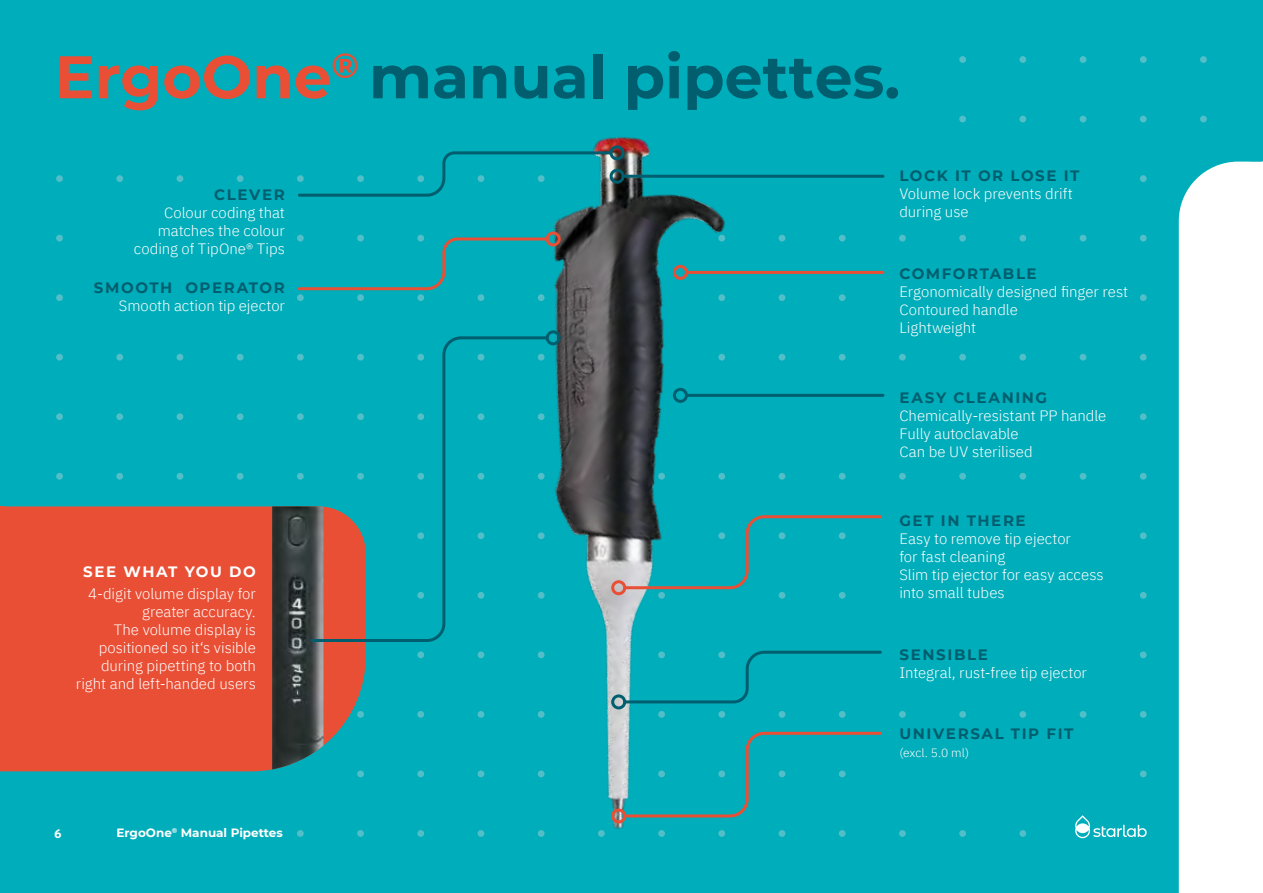
<style>
.page{position:relative;width:1263px;height:893px;background:#fff}
.page>*{position:absolute;margin:0;border:0;box-sizing:border-box;transform-origin:0 0}
.t1{font:700 60px "Montserrat";color:#005e6f}
.t2{font:300 15px/18px "IBM Plex Sans";color:#fff}
.t3{font:700 15px "Montserrat";letter-spacing:.105em;color:#005e6f}
.t4{font:700 13.5px "Drive";color:#fff}
.t5{font:700 12px "Montserrat";color:#fff}
.t6{font:300 12px "IBM Plex Sans";color:#fff}
.s1{color:#e94f35}
.s2{font-family:"Montserrat";font-weight:700;color:#005e6f}
.s3{font-family:"Montserrat";font-weight:700}
</style>
<div class="page">
<div style="left:0;top:0;width:1262px;height:893px;background:#00adba"></div>
<div style="left:1179px;top:162px;width:83px;height:731px;background:#fff"></div>
<svg style="left:1262px;top:0;width:1px;height:161px"></svg>
<div style="left:56px;top:175px;width:7px;height:7px;background:#52bec8;border-radius:50%"></div>
<div style="left:56px;top:235px;width:7px;height:7px;background:#52bec8;border-radius:50%"></div>
<div style="left:56px;top:294px;width:7px;height:7px;background:#52bec8;border-radius:50%"></div>
<div style="left:56px;top:354px;width:7px;height:7px;background:#52bec8;border-radius:50%"></div>
<div style="left:56px;top:413px;width:7px;height:7px;background:#52bec8;border-radius:50%"></div>
<div style="left:56px;top:473px;width:7px;height:7px;background:#52bec8;border-radius:50%"></div>
<div style="left:116px;top:175px;width:7px;height:7px;background:#52bec8;border-radius:50%"></div>
<div style="left:116px;top:354px;width:7px;height:7px;background:#52bec8;border-radius:50%"></div>
<div style="left:116px;top:413px;width:7px;height:7px;background:#52bec8;border-radius:50%"></div>
<div style="left:116px;top:473px;width:7px;height:7px;background:#52bec8;border-radius:50%"></div>
<div style="left:177px;top:175px;width:6px;height:7px;background:#52bec8;border-radius:50%"></div>
<div style="left:177px;top:354px;width:6px;height:7px;background:#52bec8;border-radius:50%"></div>
<div style="left:177px;top:413px;width:6px;height:7px;background:#52bec8;border-radius:50%"></div>
<div style="left:177px;top:473px;width:6px;height:7px;background:#52bec8;border-radius:50%"></div>
<div style="left:959px;top:56px;width:7px;height:7px;background:#52bec8;border-radius:50%"></div>
<div style="left:959px;top:116px;width:7px;height:6px;background:#52bec8;border-radius:50%"></div>
<div style="left:959px;top:235px;width:7px;height:7px;background:#52bec8;border-radius:50%"></div>
<div style="left:959px;top:354px;width:7px;height:7px;background:#52bec8;border-radius:50%"></div>
<div style="left:959px;top:473px;width:7px;height:7px;background:#52bec8;border-radius:50%"></div>
<div style="left:959px;top:711px;width:7px;height:7px;background:#52bec8;border-radius:50%"></div>
<div style="left:1019px;top:56px;width:7px;height:7px;background:#52bec8;border-radius:50%"></div>
<div style="left:1019px;top:116px;width:7px;height:6px;background:#52bec8;border-radius:50%"></div>
<div style="left:1019px;top:235px;width:7px;height:7px;background:#52bec8;border-radius:50%"></div>
<div style="left:1019px;top:354px;width:7px;height:7px;background:#52bec8;border-radius:50%"></div>
<div style="left:1019px;top:473px;width:7px;height:7px;background:#52bec8;border-radius:50%"></div>
<div style="left:1019px;top:711px;width:7px;height:7px;background:#52bec8;border-radius:50%"></div>
<div style="left:1019px;top:830px;width:7px;height:7px;background:#52bec8;border-radius:50%"></div>
<div style="left:1080px;top:56px;width:6px;height:7px;background:#52bec8;border-radius:50%"></div>
<svg style="left:1080px;top:116px;width:6px;height:6px"></svg>
<div style="left:1080px;top:235px;width:6px;height:7px;background:#52bec8;border-radius:50%"></div>
<div style="left:1080px;top:354px;width:6px;height:7px;background:#52bec8;border-radius:50%"></div>
<div style="left:1080px;top:473px;width:6px;height:7px;background:#52bec8;border-radius:50%"></div>
<div style="left:1080px;top:711px;width:6px;height:7px;background:#52bec8;border-radius:50%"></div>
<div style="left:1140px;top:56px;width:7px;height:7px;background:#52bec8;border-radius:50%"></div>
<div style="left:1140px;top:116px;width:7px;height:6px;background:#52bec8;border-radius:50%"></div>
<div style="left:1140px;top:175px;width:7px;height:7px;background:#52bec8;border-radius:50%"></div>
<div style="left:1140px;top:235px;width:7px;height:7px;background:#52bec8;border-radius:50%"></div>
<div style="left:1140px;top:294px;width:7px;height:7px;background:#52bec8;border-radius:50%"></div>
<div style="left:1140px;top:354px;width:7px;height:7px;background:#52bec8;border-radius:50%"></div>
<div style="left:1140px;top:413px;width:7px;height:7px;background:#52bec8;border-radius:50%"></div>
<div style="left:1140px;top:473px;width:7px;height:7px;background:#52bec8;border-radius:50%"></div>
<div style="left:1140px;top:532px;width:7px;height:7px;background:#52bec8;border-radius:50%"></div>
<div style="left:1140px;top:592px;width:7px;height:7px;background:#52bec8;border-radius:50%"></div>
<div style="left:1140px;top:651px;width:7px;height:7px;background:#52bec8;border-radius:50%"></div>
<div style="left:1140px;top:711px;width:7px;height:7px;background:#52bec8;border-radius:50%"></div>
<div style="left:1140px;top:770px;width:7px;height:7px;background:#52bec8;border-radius:50%"></div>
<div style="left:1200px;top:56px;width:7px;height:7px;background:#52bec8;border-radius:50%"></div>
<div style="left:1200px;top:116px;width:7px;height:6px;background:#52bec8;border-radius:50%"></div>
<div style="left:1200px;top:175px;width:7px;height:7px;background:#fff;border-radius:50%"></div>
<div style="left:1200px;top:235px;width:7px;height:7px;background:#fff;border-radius:50%"></div>
<div style="left:1200px;top:294px;width:7px;height:7px;background:#fff;border-radius:50%"></div>
<div style="left:1200px;top:354px;width:7px;height:7px;background:#fff;border-radius:50%"></div>
<div style="left:1200px;top:413px;width:7px;height:7px;background:#fff;border-radius:50%"></div>
<div style="left:1200px;top:473px;width:7px;height:7px;background:#fff;border-radius:50%"></div>
<div style="left:1200px;top:532px;width:7px;height:7px;background:#fff;border-radius:50%"></div>
<div style="left:1200px;top:592px;width:7px;height:7px;background:#fff;border-radius:50%"></div>
<div style="left:1200px;top:651px;width:7px;height:7px;background:#fff;border-radius:50%"></div>
<div style="left:1200px;top:711px;width:7px;height:7px;background:#fff;border-radius:50%"></div>
<div style="left:1200px;top:770px;width:7px;height:7px;background:#fff;border-radius:50%"></div>
<div style="left:959px;top:830px;width:7px;height:7px;background:#52bec8;border-radius:50%"></div>
<div style="left:6px;top:506px;width:230px;height:265px;background:#e94f35"></div>
<svg style="left:1075px;top:815px;width:72px;height:23px"></svg>
<img style="left:236px;top:137px;width:670px;height:700px">
<svg style="left:296px;top:150px;width:318px;height:48px"></svg>
<div style="left:609px;top:145px;width:15px;height:15px;border:3px solid #005e6f;border-radius:50%"></div>
<svg style="left:296px;top:236px;width:254px;height:56px"></svg>
<div style="left:546px;top:231px;width:15px;height:15px;border:3px solid #e94f35;border-radius:50%"></div>
<hr style="left:686px;top:271px;width:197px;height:3px;background:#e94f35">
<div style="left:673px;top:265px;width:15px;height:15px;border:3px solid #e94f35;border-radius:50%"></div>
<hr style="left:623px;top:175px;width:260px;height:3px;background:#005e6f">
<div style="left:610px;top:169px;width:15px;height:15px;border:3px solid #005e6f;border-radius:50%"></div>
<hr style="left:686px;top:394px;width:197px;height:3px;background:#005e6f">
<div style="left:673px;top:388px;width:15px;height:15px;border:3px solid #005e6f;border-radius:50%"></div>
<svg style="left:310px;top:335px;width:240px;height:308px"></svg>
<div style="left:546px;top:330px;width:15px;height:15px;border:3px solid #005e6f;border-radius:50%"></div>
<svg style="left:622px;top:514px;width:261px;height:77px"></svg>
<div style="left:611px;top:580px;width:15px;height:15px;border:3px solid #e94f35;border-radius:50%"></div>
<svg style="left:622px;top:730px;width:261px;height:89px"></svg>
<div style="left:611px;top:808px;width:15px;height:15px;border:3px solid #e94f35;border-radius:50%"></div>
<svg style="left:622px;top:649px;width:261px;height:56px"></svg>
<div style="left:611px;top:694px;width:15px;height:15px;border:3px solid #005e6f;border-radius:50%"></div>
<div style="left:0;top:506px;width:6px;height:265px;background:#e94f35"></div>
<p class="t1" style="left:54px;top:34px;width:847px"><span class="s1">ErgoOne</span><sup>®</sup> manual pipettes.</p>
<p class="t2" style="left:134px;top:184px;width:152px;text-align:right"><span class="s2">CLEVER<br></span>Colour coding that matches the colour coding of TipOne® Tips</p>
<p class="t2" style="left:94px;top:278px;width:193px;text-align:right"><span class="s2">SMOOTH OPERATOR<br></span>Smooth action tip ejector</p>
<p class="t2" style="left:83px;top:559px;width:174px;line-height:22.5px;text-align:center"><span class="s3">SEE WHAT YOU DO<br></span>4-digit volume display for</p>
<p class="t2" style="left:76px;top:601px;width:181px;text-align:right">greater accuracy.<br>The volume display is positioned so it‘s visible during pipetting to both right and left-handed users</p>
<p class="t5" style="left:59px;top:824px;width:10px">4</p>
<p class="t4" style="left:54px;top:825px;width:9px">6</p>
<p class="t5" style="left:117px;top:824px;width:168px">ErgoOne<sup>®</sup> Manual Pipettes</p>
<p class="t2" style="left:899px;top:166px;width:182px"><span class="s2">LOCK IT OR LOSE IT<br></span>Volume lock prevents drift during use</p>
<p class="t2" style="left:899px;top:263px;width:230px"><span class="s2">COMFORTABLE<br></span>Ergonomically designed finger rest<br>Contoured handle<br>Lightweight</p>
<p class="t2" style="left:899px;top:387px;width:208px"><span class="s2">EASY CLEANING<br></span>Chemically-resistant PP handle<br>Fully autoclavable<br>Can be UV sterilised</p>
<p class="t2" style="left:899px;top:510px;width:206px"><span class="s2">GET IN THERE<br></span>Easy to remove tip ejector<br>for fast cleaning<br>Slim tip ejector for easy access into small tubes</p>
<p class="t2" style="left:899px;top:645px;width:189px"><span class="s2">SENSIBLE<br></span>Integral, rust-free tip ejector</p>
<p class="t3" style="left:899px;top:723px;width:176px">UNIVERSAL TIP FIT</p>
<p class="t6" style="left:899px;top:744px;width:71px">(excl. 5.0 ml)</p>
</div>
